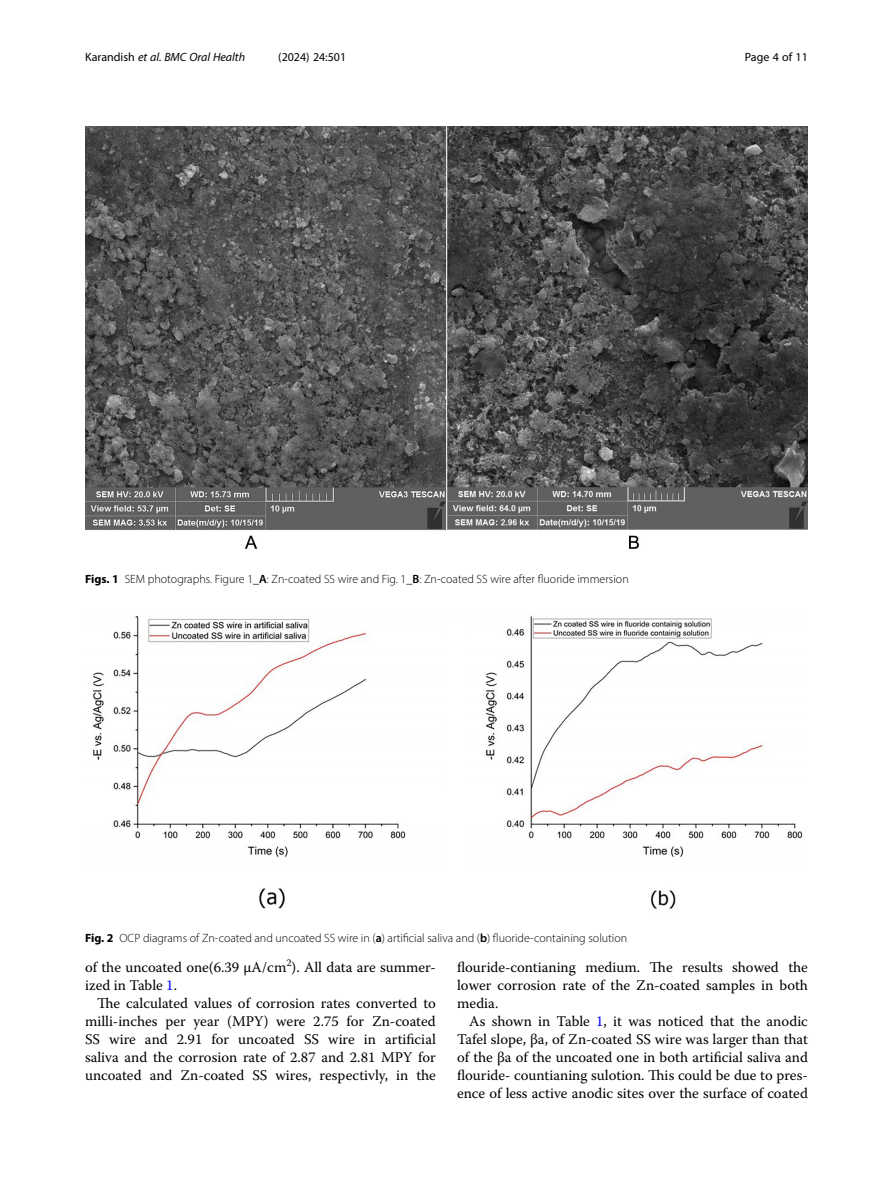
<style>
.page{position:relative;width:893px;height:1191px;background:#fff}
.page>*{position:absolute;margin:0;border:0;box-sizing:border-box;transform-origin:0 0}
.Body_Text_Indent{font:14.7px/18px "Warnock Pro";color:#000;text-align:justify}
.Figure_Caption{font:300 12px "Myriad Pro";color:#000}
.t1{font:italic 12px "Myriad Pro";color:#000}
.t2{font:12px "Myriad Pro";color:#000}
.s1{font-style:normal}
.s2{font-weight:700}
.s3{font-weight:600}
.s4{color:#00f}
</style>
<div class="page">
<img style="left:92px;top:616px;width:711px;height:293px">
<img style="left:85px;top:126px;width:723px;height:423px">
<p class="t1" style="left:85px;top:50px;width:162px"><span class="s1">Karandish</span> et al. BMC Oral Health</p>
<p class="t2" style="left:278px;top:50px;width:70px">(2024) 24:501</p>
<p class="t2" style="left:745px;top:50px;width:65px">Page 4 of 11</p>
<p class="Figure_Caption" style="left:85px;top:571px;width:545px"><span class="s2">Figs. 1</span> SEM photographs. Figure 1_<span class="s3">A</span>: Zn-coated SS wire and Fig. 1_<span class="s3">B</span>: Zn-coated SS wire after fluoride immersion</p>
<p class="Figure_Caption" style="left:85px;top:930px;width:544px"><span class="s2">Fig. 2</span> OCP diagrams of Zn-coated and uncoated SS wire in (<span class="s3">a</span>) artificial saliva and (<span class="s3">b</span>) fluoride-containing solution</p>
<p class="Body_Text_Indent" style="left:85px;top:958px;width:352px">of the uncoated one(6.39 µA/cm<sup>2</sup>). All data are summer&shy;ized in Table <span class="s4">1</span>.</p>
<p class="Body_Text_Indent" style="left:85px;top:994px;width:352px;text-indent:12px">The calculated values of corrosion rates converted to milli-inches per year (MPY) were 2.75 for Zn-coated SS wire and 2.91 for uncoated SS wire in artificial saliva and the corrosion rate of 2.87 and 2.81 MPY for uncoated and Zn-coated SS wires, respectivly, in the</p>
<p class="Body_Text_Indent" style="left:457px;top:958px;width:352px">flouride-contianing medium. The results showed the lower corrosion rate of the Zn-coated samples in both media.</p>
<p class="Body_Text_Indent" style="left:457px;top:1012px;width:352px;text-indent:12px">As shown in Table <span class="s4">1</span>, it was noticed that the anodic Tafel slope, βa, of Zn-coated SS wire was larger than that of the βa of the uncoated one in both artificial saliva and flouride- countianing sulotion. This could be due to pres&shy;ence of less active anodic sites over the surface of coated</p>
</div>
